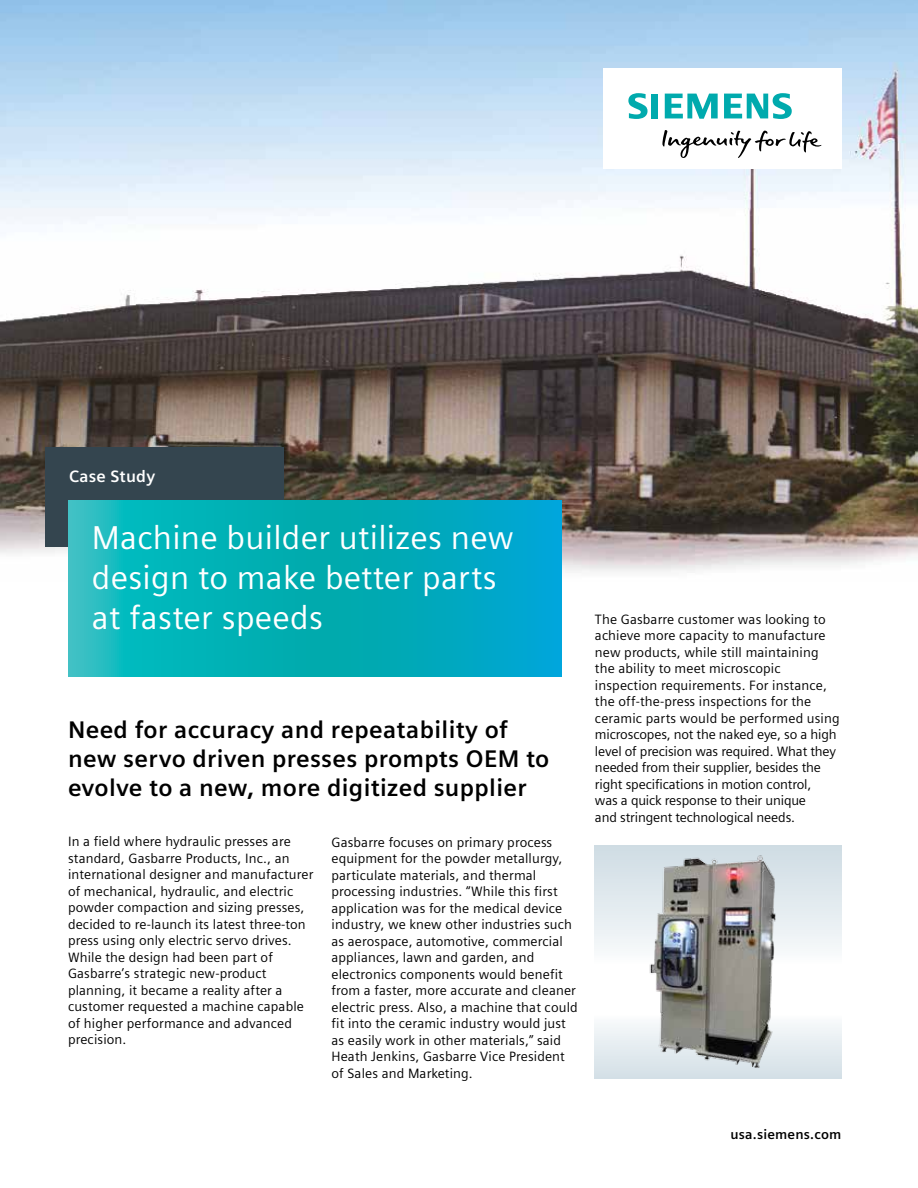
<style>
.page{position:relative;width:918px;height:1188px;background:#fff}
.page>*{position:absolute;margin:0;border:0;box-sizing:border-box;transform-origin:0 0}
.t1{font:33px/39.6px "Siemens Sans";letter-spacing:.01em;color:#fff}
.t2{font:700 24px/28.8px "Siemens Sans";letter-spacing:.015em;color:#000}
.t3{font:700 16.5px "Siemens Sans";letter-spacing:.015em;color:#fff}
.t4{font:13.5px/16.5px "Siemens Sans";letter-spacing:.01em;color:#000}
.t5{font:700 13.5px "Siemens Sans";letter-spacing:.015em;color:#000}
</style>
<div class="page">
<img style="left:0;top:0;width:918px;height:582px">
<div style="left:45px;top:447px;width:238px;height:100px;background:#34454f"></div>
<svg style="left:68px;top:500px;width:493px;height:176px"></svg>
<div style="left:603px;top:68px;width:238px;height:101px;background:#fff"></div>
<svg style="left:662px;top:130px;width:159px;height:28px"></svg>
<svg style="left:628px;top:93px;width:30px;height:26px"></svg>
<svg style="left:665px;top:94px;width:53px;height:25px"></svg>
<svg style="left:724px;top:93px;width:68px;height:26px"></svg>
<svg style="left:595px;top:845px;width:246px;height:233px"></svg>
<img style="left:605px;top:845px;width:195px;height:234px">
<p class="t3" style="left:69px;top:467px;width:88px">Case Study</p>
<h1 class="t1" style="left:92px;top:518px;width:423px">Machine builder utilizes new design to make better parts at faster speeds</h1>
<h2 class="t2" style="left:68px;top:716px;width:483px">Need for accuracy and repeatability of new servo driven presses prompts OEM to evolve to a new, more digitized supplier</h2>
<p class="t4" style="left:68px;top:833px;width:247px">In a field where hydraulic presses are standard, Gasbarre Products, Inc., an international designer and manufacturer of mechanical, hydraulic, and electric powder compaction and sizing presses, decided to re-launch its latest three-ton press using only electric servo drives.<br>While the design had been part of Gasbarre’s strategic new-product planning, it became a reality after a customer requested a machine capable of higher performance and advanced precision.</p>
<p class="t4" style="left:332px;top:834px;width:248px">Gasbarre focuses on primary process equipment for the powder metallurgy, particulate materials, and thermal processing industries. “While this first application was for the medical device industry, we knew other industries such as aerospace, automotive, commercial appliances, lawn and garden, and electronics components would benefit from a faster, more accurate and cleaner electric press. Also, a machine that could fit into the ceramic industry would just as easily work in other materials,” said Heath Jenkins, Gasbarre Vice President of Sales and Marketing.</p>
<p class="t4" style="left:595px;top:611px;width:246px">The Gasbarre customer was looking to achieve more capacity to manufacture new products, while still maintaining the ability to meet microscopic inspection requirements. For instance, the off-the-press inspections for the ceramic parts would be performed using microscopes, not the naked eye, so a high level of precision was required. What they needed from their supplier, besides the right specifications in motion control,<br>was a quick response to their unique<br>and stringent technological needs.</p>
<p class="t5" style="left:731px;top:1127px;width:112px">usa.siemens.com</p>
</div>
